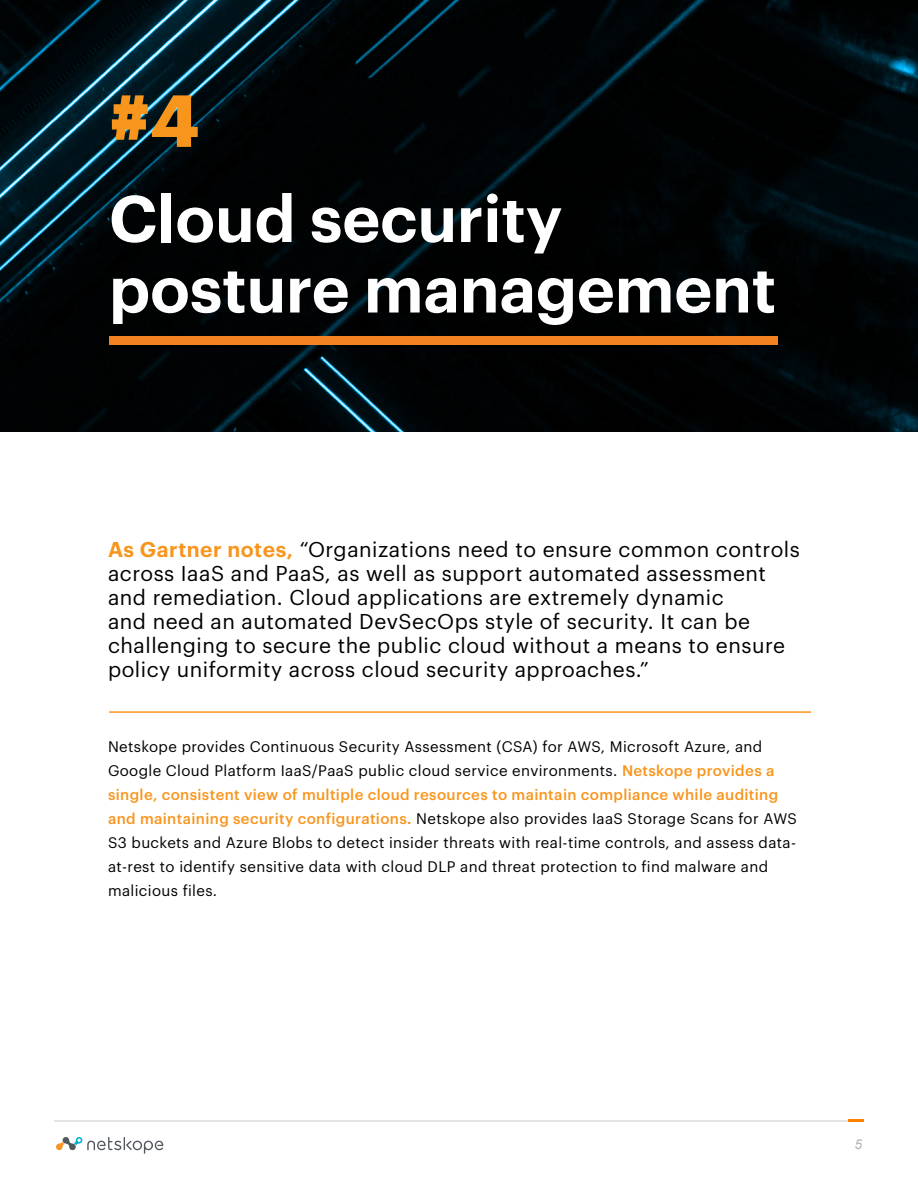
<style>
.page{position:relative;width:918px;height:1188px;background:#fff}
.page>*{position:absolute;margin:0;border:0;box-sizing:border-box;transform-origin:0 0}
.t1{font:700 72px "Graphik";color:#f8951d}
.t2{font:600 64.5px/70.5px "Graphik";color:#fff}
.t3{font:21px/24px "Graphik";letter-spacing:.025em;color:#000}
.t4{font:15px/24px "Graphik";letter-spacing:.025em;color:#000}
.t5{font:italic 13.5px "Arial";color:#aeb5ba}
.s1{font-weight:600;color:#f8951d}
.s2{font-weight:500;color:#f8951d}
.s3{font-weight:500;color:#ff8200}
</style>
<div class="page">
<svg style="left:56px;top:1137px;width:107px;height:17px"></svg>
<hr style="left:54px;top:1120px;width:810px;height:2px;background:#717073">
<hr style="left:849px;top:1119px;width:15px;height:3px;background:#fd8204">
<svg style="left:0;top:0;width:918px;height:432px;background:#01080b"></svg>
<div style="left:109px;top:336px;width:669px;height:9px;background:#f58220"></div>
<hr style="left:109px;top:711px;width:702px;height:2px;background:#f8951d">
<h1 class="t1" style="left:109px;top:65px;width:92px">#4</h1>
<h2 class="t2" style="left:109px;top:178px;width:669px">Cloud security posture management</h2>
<p class="t3" style="left:108px;top:536px;width:693px"><span class="s1">As Gartner notes,</span> “Organizations need to ensure common controls across IaaS and PaaS, as well as support automated assessment and remediation. Cloud applications are extremely dynamic<br>and need an automated DevSecOps style of security. It can be challenging to secure the public cloud without a means to ensure policy uniformity across cloud security approaches.”</p>
<p class="t4" style="left:108px;top:734px;width:690px">Netskope provides Continuous Security Assessment (CSA) for AWS, Microsoft Azure, and Google Cloud Platform IaaS/PaaS public cloud service environments. <span class="s2">Netskope provides a single, consistent view of multiple cloud resources to maintain compliance while auditing and maintaining security configurations</span><span class="s3">.</span> Netskope also provides IaaS Storage Scans for AWS S3 buckets and Azure Blobs to detect insider threats with real-time controls, and assess data&shy;at-rest to identify sensitive data with cloud DLP and threat protection to find malware and malicious files.</p>
<p class="t5" style="left:855px;top:1136px;width:9px">5</p>
</div>
